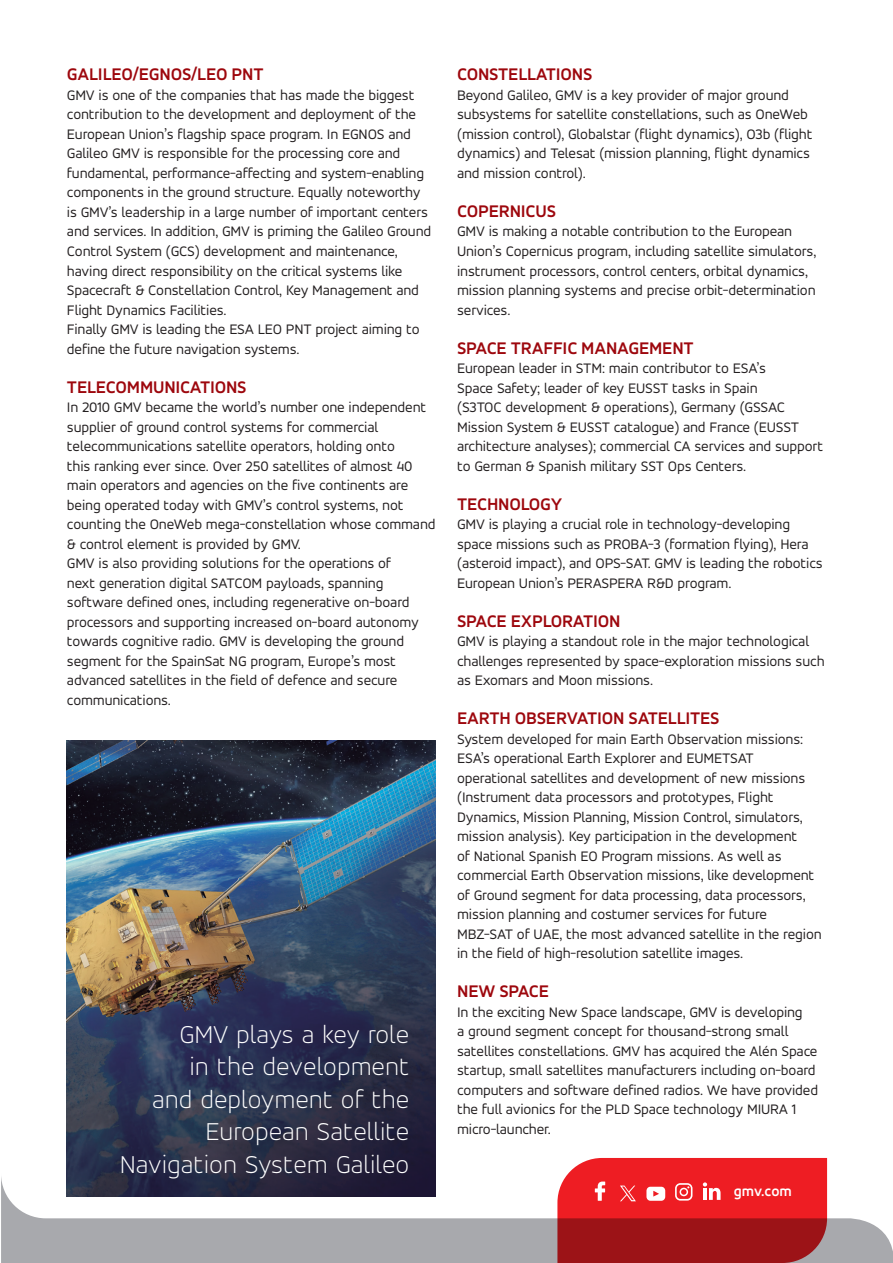
<style>
.page{position:relative;width:893px;height:1263px;background:#fff}
.page>*{position:absolute;margin:0;border:0;box-sizing:border-box;transform-origin:0 0}
.texto_general_2{font:300 expanded 27px/32.4px "Accord Alternate";color:#fff;text-align:right}
.general{font:700 18px "Accord Alternate";letter-spacing:-.01em;color:#9d070d}
.texto_general{font:15px/19.5px "Accord Alternate";letter-spacing:-.01em;color:#231f20}
.t1{font:700 15px "Accord Alternate";color:#fff}
</style>
<div class="page">
<img style="left:67px;top:741px;width:369px;height:433px">
<svg style="left:1px;top:1174px;width:892px;height:89px;fill:#a8a9ad"></svg>
<svg style="left:557px;top:1158px;width:270px;height:105px;background:#cb2429"></svg>
<p class="general" style="left:67px;top:64px;width:198px">GALILEO/EGNOS/LEO PNT</p>
<p class="texto_general" style="left:67px;top:85px;width:366px">GMV is one of the companies that has made the biggest contribution to the development and deployment of the European Union’s flagship space program. In EGNOS and Galileo GMV is responsible for the processing core and fundamental, performance-affecting and system-enabling components in the ground structure. Equally noteworthy is GMV’s leadership in a large number of important centers and services. In addition, GMV is priming the Galileo Ground Control System (GCS) development and maintenance, having direct responsibility on the critical systems like Spacecraft &amp; Constellation Control, Key Management and Flight Dynamics Facilities.</p>
<p class="texto_general" style="left:67px;top:319px;width:354px">Finally GMV is leading the ESA LEO PNT project aiming to define the future navigation systems.</p>
<p class="general" style="left:67px;top:376px;width:181px">TELECOMMUNICATIONS</p>
<p class="texto_general" style="left:67px;top:397px;width:361px">In 2010 GMV became the world’s number one independent supplier of ground control systems for commercial telecommunications satellite operators, holding onto</p>
<p class="texto_general" style="left:67px;top:456px;width:370px">this ranking ever since. Over 250 satellites of almost 40 main operators and agencies on the five continents are being operated today with GMV’s control systems, not counting the OneWeb mega-constellation whose command &amp; control element is provided by GMV.</p>
<p class="texto_general" style="left:67px;top:553px;width:353px">GMV is also providing solutions for the operations of next generation digital SATCOM payloads, spanning software defined ones, including regenerative on-board processors and supporting increased on-board autonomy towards cognitive radio. GMV is developing the ground segment for the SpainSat NG program, Europe’s most advanced satellites in the field of defence and secure communications.</p>
<p class="texto_general_2" style="left:152px;top:1017px;width:259px">GMV plays a key role<br>in the development and deployment of the<br>European Satellite</p>
<p class="texto_general_2" style="left:120px;top:1147px;width:291px">Navigation System Galileo</p>
<p class="general" style="left:457px;top:64px;width:137px">CONSTELLATIONS</p>
<p class="texto_general" style="left:457px;top:85px;width:357px">Beyond Galileo, GMV is a key provider of major ground subsystems for satellite constellations, such as OneWeb (mission control), Globalstar (flight dynamics), O3b (flight dynamics) and Telesat (mission planning, flight dynamics and mission control).</p>
<p class="general" style="left:457px;top:200px;width:100px">COPERNICUS</p>
<p class="texto_general" style="left:457px;top:222px;width:361px">GMV is making a notable contribution to the European Union’s Copernicus program, including satellite simulators, instrument processors, control centers, orbital dynamics, mission planning systems and precise orbit-determination services.</p>
<p class="general" style="left:457px;top:337px;width:238px">SPACE TRAFFIC MANAGEMENT</p>
<p class="texto_general" style="left:457px;top:358px;width:368px">European leader in STM: main contributor to ESA’s<br>Space Safety; leader of key EUSST tasks in Spain<br>(S3TOC development &amp; operations), Germany (GSSAC Mission System &amp; EUSST catalogue) and France (EUSST architecture analyses); commercial CA services and support to German &amp; Spanish military SST Ops Centers.</p>
<p class="general" style="left:457px;top:493px;width:107px">TECHNOLOGY</p>
<p class="texto_general" style="left:457px;top:514px;width:367px">GMV is playing a crucial role in technology-developing space missions such as PROBA-3 (formation flying), Hera (asteroid impact), and OPS-SAT. GMV is leading the robotics European Union’s PERASPERA R&amp;D program.</p>
<p class="general" style="left:457px;top:610px;width:165px">SPACE EXPLORATION</p>
<p class="texto_general" style="left:457px;top:631px;width:369px">GMV is playing a standout role in the major technological challenges represented by space-exploration missions such as Exomars and Moon missions.</p>
<p class="general" style="left:457px;top:707px;width:264px">EARTH OBSERVATION SATELLITES</p>
<p class="texto_general" style="left:457px;top:729px;width:359px">System developed for main Earth Observation missions:<br>ESA’s operational Earth Explorer and EUMETSAT operational satellites and development of new missions (Instrument data processors and prototypes, Flight Dynamics, Mission Planning, Mission Control, simulators, mission analysis). Key participation in the development<br>of National Spanish EO Program missions. As well as commercial Earth Observation missions, like development of Ground segment for data processing, data processors, mission planning and costumer services for future</p>
<p class="texto_general" style="left:457px;top:924px;width:366px">MBZ-SAT of UAE, the most advanced satellite in the region in the field of high-resolution satellite images.</p>
<p class="general" style="left:457px;top:980px;width:93px">NEW SPACE</p>
<p class="texto_general" style="left:457px;top:1002px;width:363px">In the exciting New Space landscape, GMV is developing<br>a ground segment concept for thousand-strong small satellites constellations. GMV has acquired the Alén Space startup, small satellites manufacturers including on-board computers and software defined radios. We have provided the full avionics for the PLD Space technology MIURA 1 micro-launcher.</p>
<p class="t1" style="left:734px;top:1182px;width:59px">gmv.com</p>
</div>
